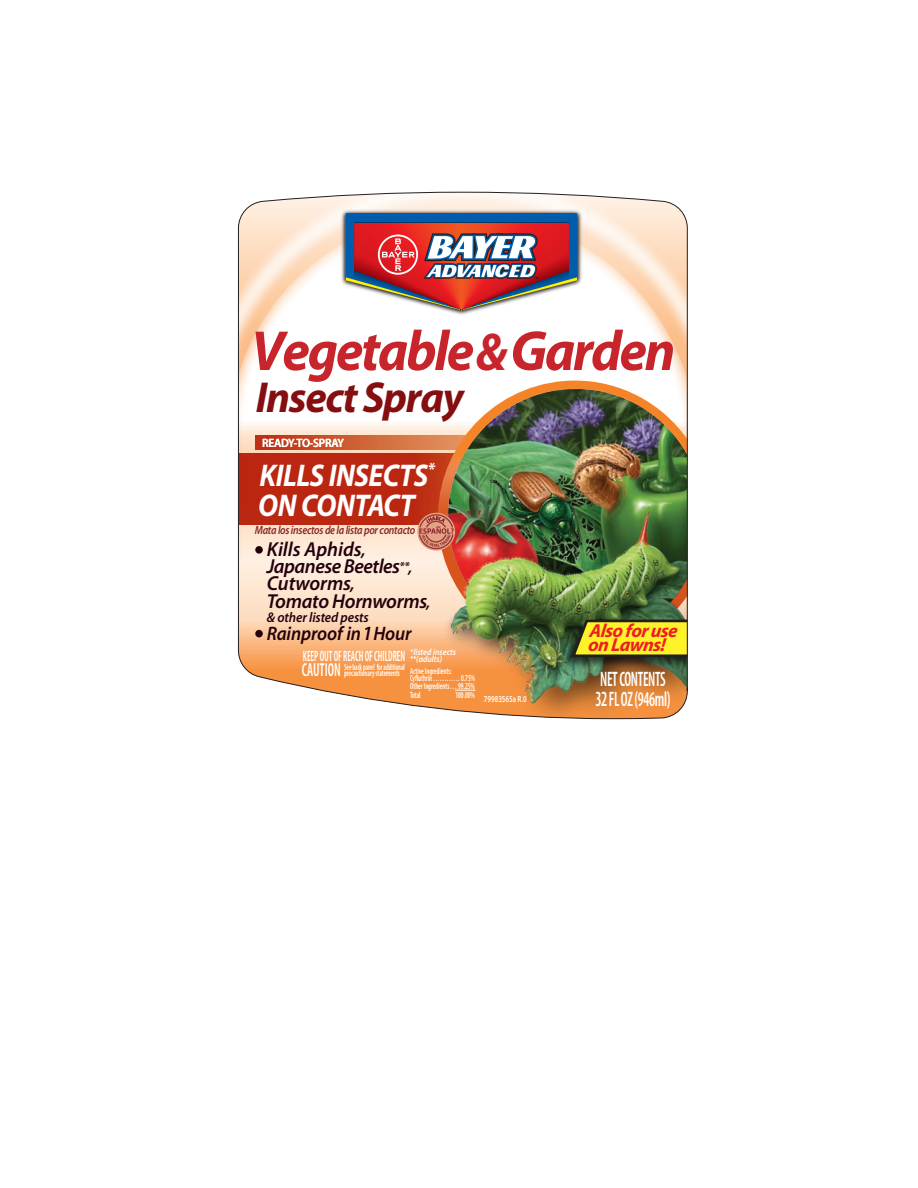
<style>
.page{position:relative;width:918px;height:1188px;background:#fff}
.page>*{position:absolute;margin:0;border:0;box-sizing:border-box;transform-origin:0 0}
.t1{font:italic 700 56.85px "Myriad Pro";letter-spacing:-.04em;color:#c8242b;scale:.96 1}
.t2{font:italic 700 43.5px "Myriad Pro";letter-spacing:-.03em;color:#850e11}
.t3{font:italic 700 31.5px/30px "Myriad Pro";letter-spacing:-.015em;color:#fff;scale:.9 1}
.t4{font:600 condensed 21px/19.5px "Myriad Pro";letter-spacing:-.025em;color:#fff;scale:.7 1}
.t5{font:italic 600 20.25px/17.1px "Myriad Pro";letter-spacing:-.015em;color:#23010c}
.t6{font:italic 600 19.5px "Myriad Pro";letter-spacing:-.01em;color:#23010c;scale:.95 1}
.t7{font:italic 700 18.75px/14px "Myriad Pro";color:#ee1d23}
.t8{font:600 condensed 15px "Myriad Pro";letter-spacing:-.01em;color:#fff;scale:.65 1}
.t9{font:italic 600 14.1px "Myriad Pro";letter-spacing:-.01em;color:#23010c;scale:.95 1}
.t10{font:600 12.15px "Myriad Pro";letter-spacing:-.025em;color:#fff;scale:.95 1}
.t11{font:italic 600 12px "Myriad Pro";letter-spacing:-.025em;color:#8a2528;scale:.85 1}
.t12{font:600 condensed 9px/6.8px "Myriad Pro";letter-spacing:-.01em;color:#fff;scale:.72 1}
.t13{font:600 condensed 9px/7.5px "Myriad Pro";letter-spacing:-.01em;color:#fff;scale:.75 1}
.t14{font:italic 600 9px/7.5px "Myriad Pro";color:#fff;scale:.75 1}
.t15{font:600 9px "Myriad Pro";color:#fff;scale:.75 1}
.s1{font-size:53.4px}
.s2{font-size:18px}
.s3{font-size:12px}
.s4{font-size:16.5px}
.s5{font-size:20.25px}
.s6{font-size:18.9px}
.s7{font-size:21.75px}
</style>
<div class="page">
<img style="left:238px;top:191px;width:450px;height:529px">
<h1 class="t1" style="left:251px;top:314px;width:443px">Vegetable<span class="s1">&amp;</span>Garden</h1>
<h2 class="t2" style="left:256px;top:369px;width:210px">InsectSpray</h2>
<h3 class="t10" style="left:262px;top:435px;width:88px">READY-TO-SPRAY</h3>
<h3 class="t3" style="left:258px;top:459px;width:198px">KILLS INSECTS<sup>*<br></sup>ON CONTACT</h3>
<h3 class="t11" style="left:255px;top:523px;width:191px">Mata los insectos de la lista por contacto</h3>
<h3 class="t5" style="left:267px;top:540px;width:165px">Kills Aphids<span class="s2">,<br></span>Japanese Beetles<span class="s3">**</span><span class="s4">,<br></span>Cutworms<span class="s2">,<br></span>Tomato Hornworms<span class="s4">,</span></h3>
<h3 class="t9" style="left:267px;top:608px;width:109px">&amp; other listed pests</h3>
<h3 class="t6" style="left:267px;top:621px;width:154px">Rainproof in<span class="s5">1</span>Hour</h3>
<p class="t14" style="left:410px;top:648px;width:63px">*listed insects **(adults)</p>
<h3 class="t8" style="left:303px;top:648px;width:159px">KEEP OUT OF REACH OF CHILDREN</h3>
<p class="t12" style="left:344px;top:663px;width:151px;text-indent:-42px"><span class="s6">CAUTION</span> See back panel for additional<br>precautionary statements Active Ingredients:</p>
<p class="t13" style="left:410px;top:675px;width:88px">Cyfluthrin . . . . . . . . . . . . 0.75%<br>Other Ingredients . . . 99.25%</p>
<p class="t13" style="left:410px;top:691px;width:16px">Total</p>
<p class="t13" style="left:455px;top:691px;width:28px">100.00%</p>
<p class="t15" style="left:484px;top:693px;width:59px">79983565a R.0</p>
<h3 class="t7" style="left:588px;top:623px;width:94px">Also for use on Lawns!</h3>
<h3 class="t4" style="left:595px;top:670px;width:109px">NET CONTENTS<br><span class="s7">32</span> FL OZ (946ml)</h3>
</div>
